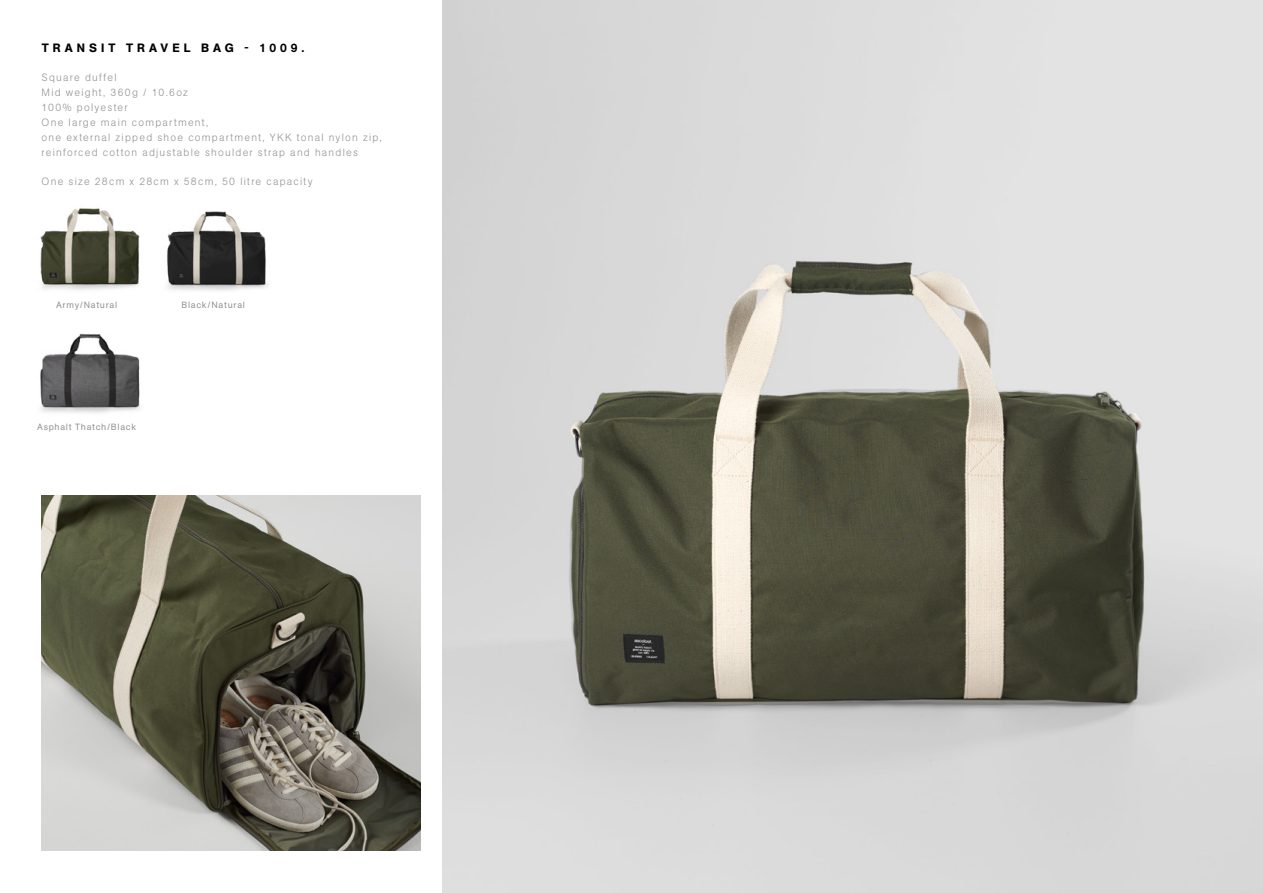
<style>
.page{position:relative;width:1263px;height:893px;background:#fff}
.page>*{position:absolute;margin:0;border:0;box-sizing:border-box;transform-origin:0 0}
.t1{font:500 12px "AG Book Pro";letter-spacing:.335em;color:#000}
.t2{font:300 10.5px/15px "AG Book Pro";letter-spacing:.12em;color:#939598}
.t3{font:9px "AG Book Pro";letter-spacing:.075em;color:#939598}
</style>
<div class="page">
<img style="left:40px;top:333px;width:101px;height:80px">
<img style="left:442px;top:0;width:821px;height:893px">
<img style="left:42px;top:495px;width:379px;height:355px">
<img style="left:40px;top:208px;width:100px;height:82px">
<img style="left:167px;top:211px;width:101px;height:80px">
<p class="t1" style="left:42px;top:40px;width:264px">TRANSIT TRAVEL BAG - 1009.</p>
<p class="t2" style="left:42px;top:69px;width:341px">Square duffel<br>Mid weight, 360g / 10.6oz<br>100% polyester<br>One large main compartment,<br>one external zipped shoe compartment, YKK tonal nylon zip, reinforced cotton adjustable shoulder strap and handles</p>
<p class="t2" style="left:42px;top:173px;width:273px">One size 28cm x 28cm x 58cm, 50 litre capacity</p>
<p class="t3" style="left:56px;top:299px;width:63px">Army/Natural</p>
<p class="t3" style="left:181px;top:299px;width:65px">Black/Natural</p>
<p class="t3" style="left:37px;top:421px;width:100px">Asphalt Thatch/Black</p>
</div>
